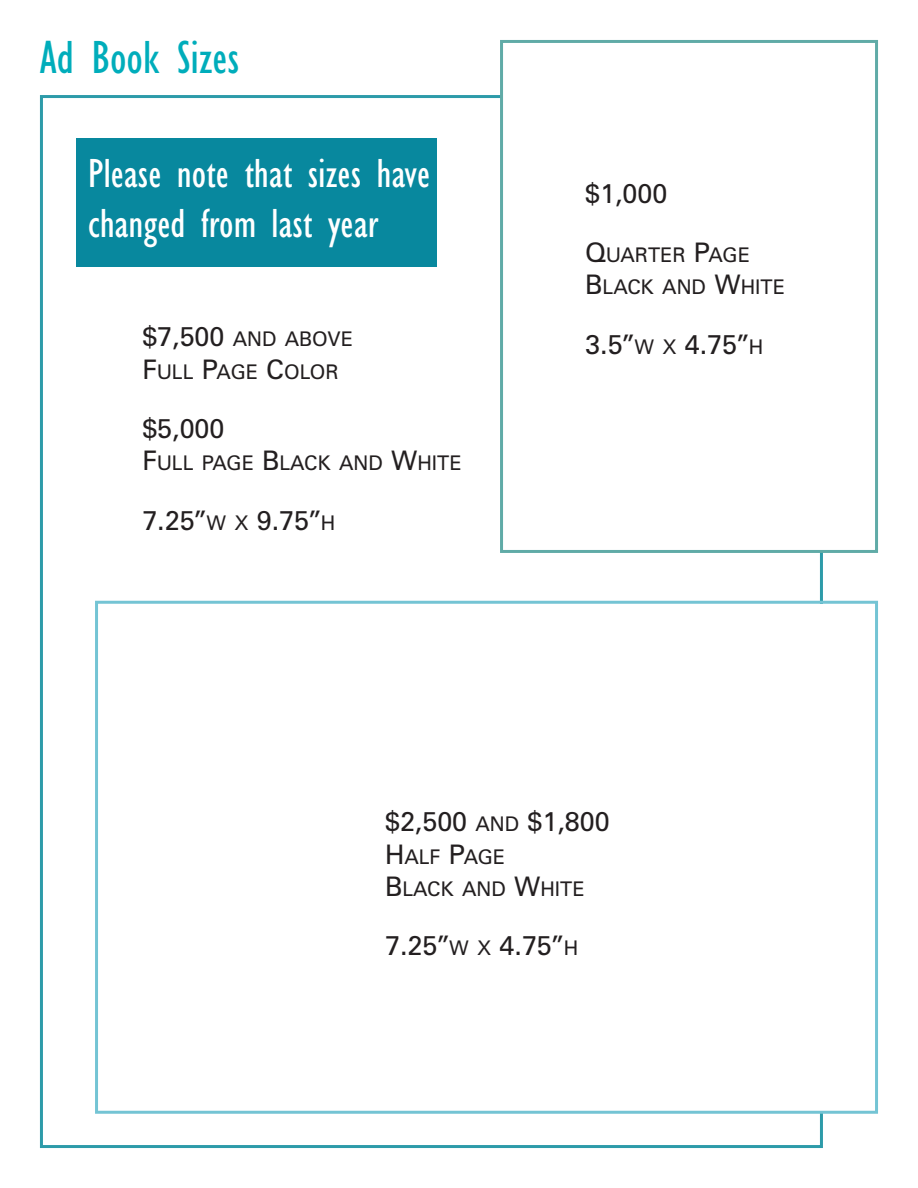
<style>
.page{position:relative;width:918px;height:1188px;background:#fff}
.page>*{position:absolute;margin:0;border:0;box-sizing:border-box;transform-origin:0 0}
.t1{font:condensed 48px "Gill Sans";color:#00adbb}
.t2{font:condensed 42px/50.4px "Gill Sans";color:#fff}
.t3{font:27px "Zurich BT";color:#231f20}
.t4{font:20.25px/32.4px "Zurich BT";color:#231f20}
.s1{font-size:27px}
.s2{font-size:20.25px}
</style>
<div class="page">
<div style="left:95px;top:601px;width:783px;height:513px;border:3px solid #74c4d4"></div>
<div style="left:500px;top:40px;width:378px;height:513px;border:3px solid #60aba7"></div>
<div style="left:76px;top:139px;width:361px;height:128px;background:#08889e"></div>
<h1 class="t1" style="left:40px;top:41px;width:201px">Ad Book Sizes</h1>
<h2 class="t2" style="left:88px;top:153px;width:344px">Please note that sizes have changed from last year</h2>
<p class="t4" style="left:142px;top:325px;width:212px"><span class="s1">$7,500</span> AND ABOVE<br><span class="s1">F</span>ULL <span class="s1">P</span>AGE <span class="s1">C</span>OLOR</p>
<h3 class="t3" style="left:142px;top:419px;width:84px">$5,000</h3>
<p class="t4" style="left:142px;top:449px;width:321px"><span class="s1">F</span>ULL PAGE <span class="s1">B</span>LACK AND <span class="s1">W</span>HITE</p>
<h3 class="t3" style="left:142px;top:510px;width:195px">7.25”<span class="s2">W X</span> 9.75”<span class="s2">H</span></h3>
<h3 class="t3" style="left:585px;top:183px;width:84px">$1,000</h3>
<p class="t4" style="left:585px;top:241px;width:201px"><span class="s1">Q</span>UARTER <span class="s1">P</span>AGE<br><span class="s1">B</span>LACK AND <span class="s1">W</span>HITE</p>
<h3 class="t3" style="left:585px;top:334px;width:180px">3.5”<span class="s2">W X</span> 4.75”<span class="s2">H</span></h3>
<h3 class="t3" style="left:385px;top:812px;width:226px">$2,500 <span class="s2">AND</span> $1,800</h3>
<p class="t4" style="left:385px;top:842px;width:201px"><span class="s1">H</span>ALF <span class="s1">P</span>AGE<br><span class="s1">B</span>LACK AND <span class="s1">W</span>HITE</p>
<h3 class="t3" style="left:385px;top:936px;width:195px">7.25”<span class="s2">W X</span> 4.75”<span class="s2">H</span></h3>
</div>
